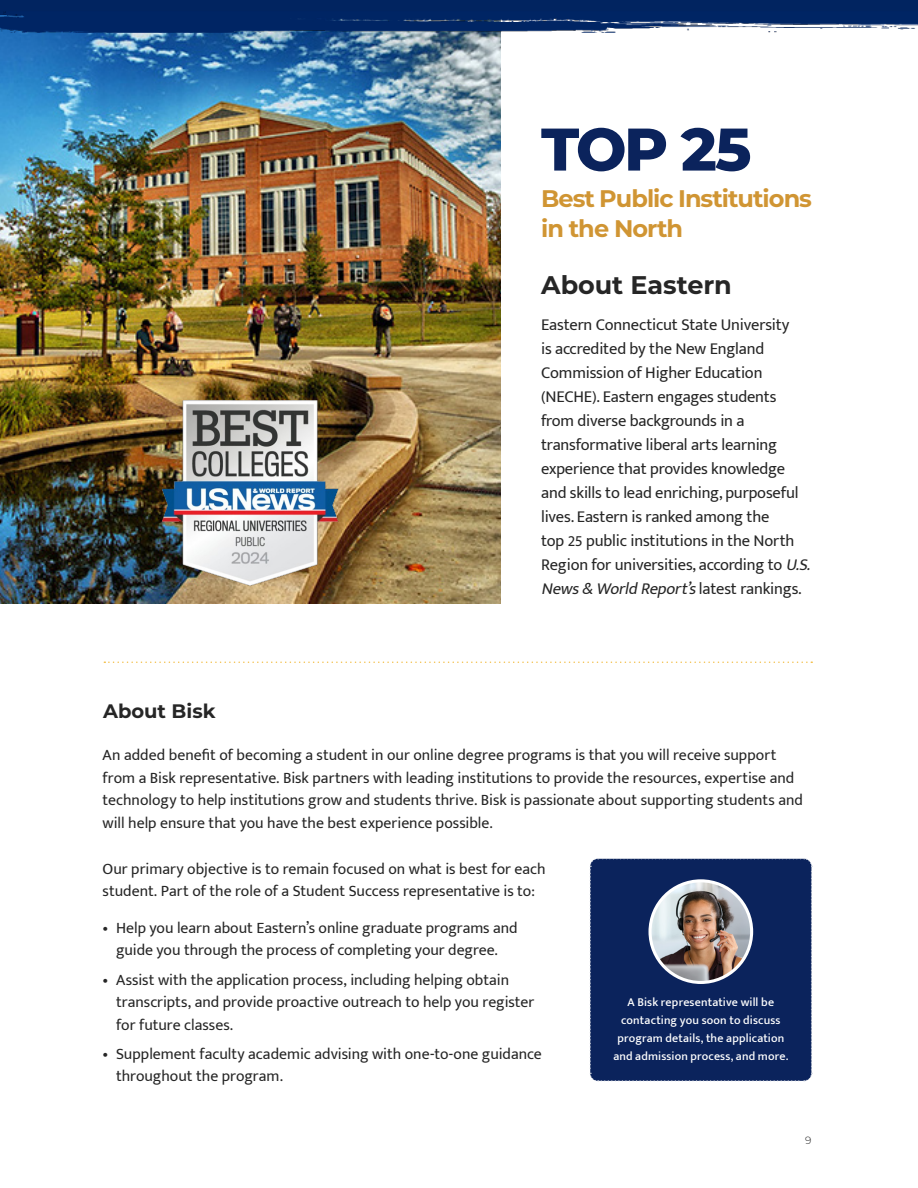
<style>
.page{position:relative;width:918px;height:1188px;background:#fff}
.page>*{position:absolute;margin:0;border:0;box-sizing:border-box;transform-origin:0 0}
.t1{font:800 60px "Montserrat";color:#0b235c}
.H2_Section_Heading{font:700 25.5px "Montserrat";letter-spacing:-.005em;color:#262626}
.t2{font:700 24px/30px "Montserrat";letter-spacing:-.04em;color:#d09533}
.H2_Section_Heading-2{font:700 19.5px "Montserrat";color:#262626}
.t3{font:16.5px/24px "Mukta Mahee";letter-spacing:-.01em;color:#262626}
.t4{font:15.75px/22.5px "Mukta Mahee";color:#262626}
.t5{font:500 12px/18px "Mukta Mahee";letter-spacing:.01em;color:#fff;text-align:center}
.t6{font:300 10.5px "Montserrat";color:#262626}
.s1{font-style:italic}
</style>
<div class="page">
<img style="left:0;top:33px;width:500px;height:571px">
<img style="left:159px;top:398px;width:182px;height:191px">
<img style="left:0;top:15px;width:918px;height:18px">
<div style="left:0;top:0;width:918px;height:15px;background:#012460"></div>
<svg style="left:104px;top:662px;width:708px;height:1px"></svg>
<div style="left:589px;top:858px;width:224px;height:224px;background:#0b235c"></div>
<img style="left:650px;top:881px;width:102px;height:101px;border-radius:51px">
<div style="left:649px;top:879px;width:104px;height:105px;border:3px solid #fff;border-radius:50%"></div>
<p class="t1" style="left:541px;top:105px;width:212px">TOP 25</p>
<p class="t2" style="left:541px;top:183px;width:272px">Best Public Institutions in the North</p>
<p class="H2_Section_Heading" style="left:541px;top:267px;width:192px">About Eastern</p>
<p class="H2_Section_Heading-2" style="left:103px;top:697px;width:114px">About Bisk</p>
<p class="t3" style="left:541px;top:312px;width:275px">Eastern Connecticut State University<br>is accredited by the New England Commission of Higher Education (NECHE). Eastern engages students<br>from diverse backgrounds in a transformative liberal arts learning experience that provides knowledge and skills to lead enriching, purposeful lives. Eastern is ranked among the<br>top 25 public institutions in the North Region for universities, according to <span class="s1">U.S.<br>News&amp; World Report’s</span>l a t e st ra n k i n g s .</p>
<p class="t4" style="left:103px;top:744px;width:702px">An added benefit of becoming a student in our online degree programs is that you will receive support from a Bisk representative. Bisk partners with leading institutions to provide the resources, expertise and technology to help institutions grow and students thrive. Bisk is passionate about supporting students and will help ensure that you have the best experience possible.</p>
<p class="t4" style="left:103px;top:857px;width:445px">Our primary objective is to remain focused on what is best for each student. Part of the role of a Student Success representative is to:</p>
<p class="t4" style="left:103px;top:916px;width:417px;text-align:center">• Help you learn about Eastern’s online graduate programs and guide you through the process of completing your degree.</p>
<p class="t4" style="left:116px;top:968px;width:420px;text-indent:-14px">• Assist with the application process, including helping obtain transcripts, and provide proactive outreach to help you register for future classes.</p>
<p class="t4" style="left:116px;top:1042px;width:427px;text-indent:-14px">• Supplement faculty academic advising with one-to-one guidance throughout the program.</p>
<p class="t5" style="left:613px;top:993px;width:177px">A Bisk representative will be contacting you soon to discuss program details, the application and admission process, and more.</p>
<p class="t6" style="left:805px;top:1133px;width:8px">9</p>
</div>
